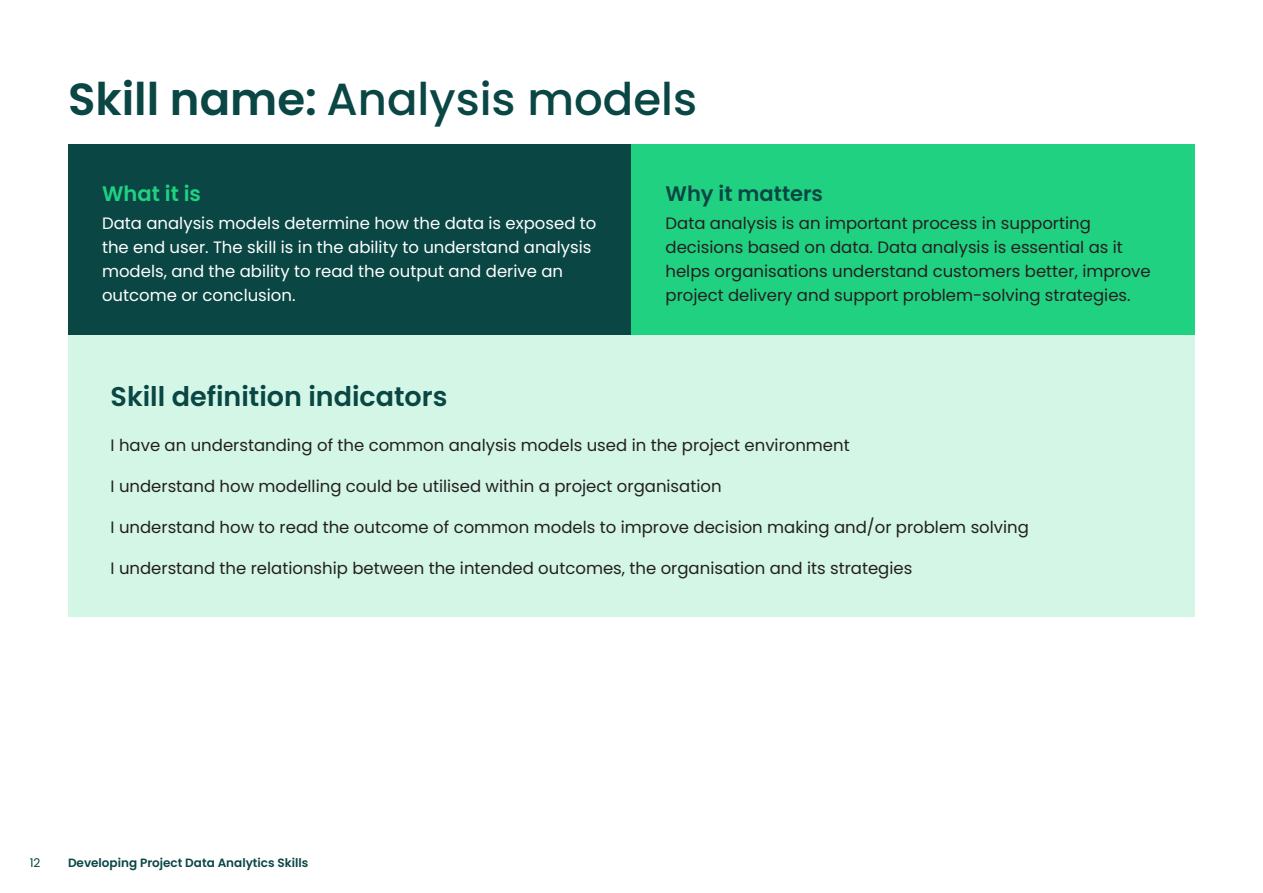
<style>
.page{position:relative;width:1263px;height:893px;background:#fff}
.page>*{position:absolute;margin:0;border:0;box-sizing:border-box;transform-origin:0 0}
.t1{font:500 45px "Poppins";color:#0a4644}
.t2{font:600 27px "Poppins";color:#0a4644}
.t3{font:600 21px "Poppins";color:#0a4644}
.t4{font:600 21px "Poppins";color:#21d182}
.t5{font:16.5px/24px "Poppins";color:#231f20}
.t6{font:16.5px/24px "Poppins";color:#fff}
.t7{font:600 12px "Poppins";color:#0a4644}
.t8{font:12px "Poppins";color:#0a4644}
.s1{font-weight:600}
</style>
<div class="page">
<div style="left:68px;top:145px;width:563px;height:190px;background:#094644"></div>
<div style="left:631px;top:145px;width:564px;height:190px;background:#21d182"></div>
<div style="left:68px;top:335px;width:1127px;height:282px;background:#d3f6e6"></div>
<h1 class="t1" style="left:68px;top:73px;width:630px"><span class="s1">Skill name:</span> Analysis models</h1>
<p class="t4" style="left:102px;top:181px;width:101px">What it is</p>
<p class="t6" style="left:102px;top:211px;width:496px">Data analysis models determine how the data is exposed to the end user. The skill is in the ability to understand analysis models, and the ability to read the output and derive an outcome or conclusion.</p>
<p class="t3" style="left:665px;top:181px;width:159px">Why it matters</p>
<p class="t5" style="left:665px;top:211px;width:487px">Data analysis is an important process in supporting decisions based on data. Data analysis is essential as it helps organisations understand customers better, improve project delivery and support problem-solving strategies.</p>
<h2 class="t2" style="left:111px;top:381px;width:338px">Skill definition indicators</h2>
<p class="t5" style="left:111px;top:434px;width:741px">I have an understanding of the common analysis models used in the project environment</p>
<p class="t5" style="left:111px;top:475px;width:612px">I understand how modelling could be utilised within a project organisation</p>
<p class="t5" style="left:111px;top:516px;width:920px">I understand how to read the outcome of common models to improve decision making and/or problem solving</p>
<p class="t5" style="left:111px;top:557px;width:803px">I understand the relationship between the intended outcomes, the organisation and its strategies</p>
<p class="t8" style="left:30px;top:856px;width:12px">12</p>
<p class="t7" style="left:68px;top:856px;width:242px">Developing Project Data Analytics Skills</p>
</div>
